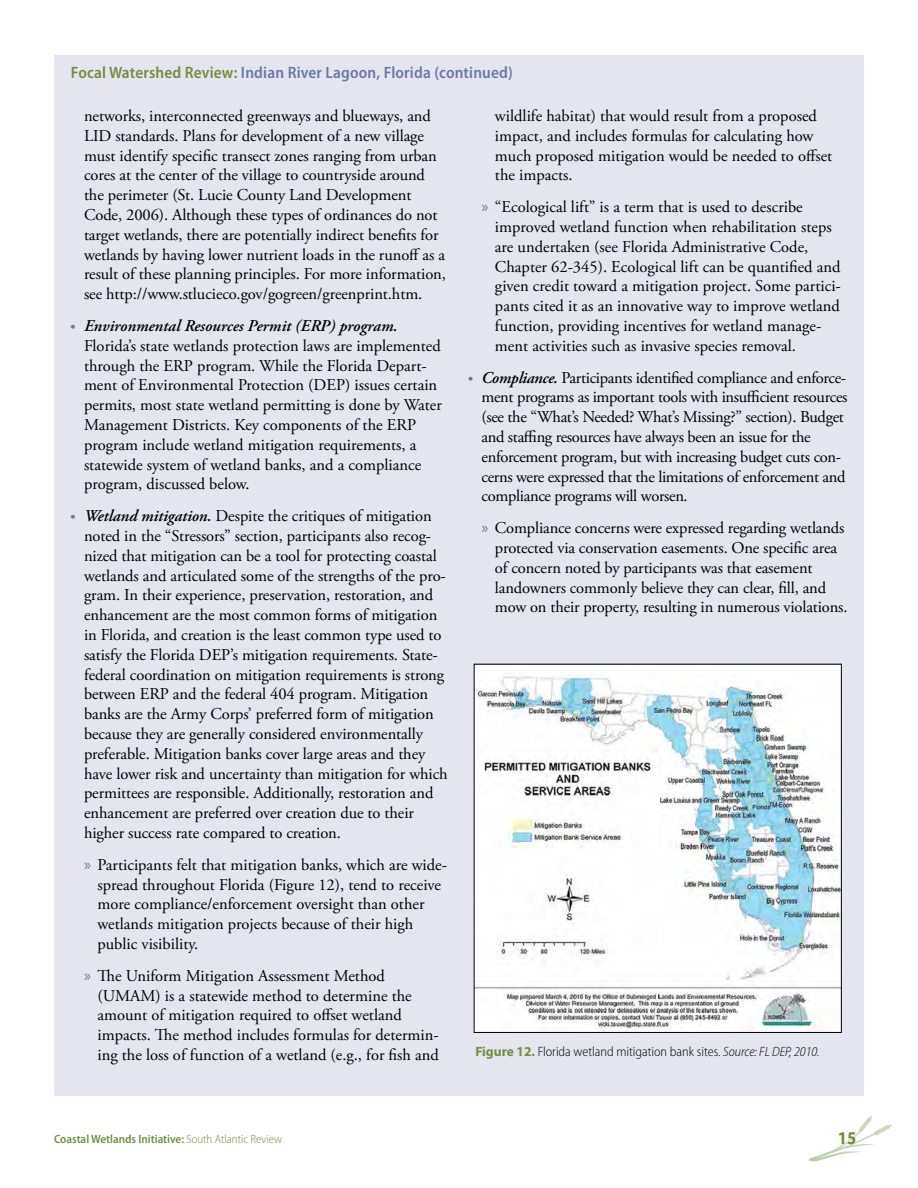
<style>
.page{position:relative;width:918px;height:1188px;background:#fff}
.page>*{position:absolute;margin:0;border:0;box-sizing:border-box;transform-origin:0 0}
.t1{font:700 semi-condensed 18px "Myriad Pro";color:#748d41}
.t2{font:16.5px/19.8px "Adobe Garamond Pro";letter-spacing:-.005em;color:#000}
.t3{font:600 semi-condensed 16.5px "Myriad Pro";letter-spacing:.01em;color:#6c79a5}
.t4{font:300 semi-condensed 13.5px "Myriad Pro";color:#000}
.t5{font:600 semi-condensed 12px "Myriad Pro";color:#748d41}
.s1{color:#748d41}
.s2{font-family:"Myriad Pro";font-weight:600;color:#6c79a5}
.s3{font-weight:600;font-style:italic}
.s4{font-family:"Myriad Pro";color:#6c79a5}
.s5{font-weight:700;font-stretch:normal;color:#748d41}
.s6{font-style:italic}
.s7{font-weight:300}
</style>
<div class="page">
<svg style="left:808px;top:1115px;width:84px;height:46px"></svg>
<div style="left:54px;top:55px;width:810px;height:1040px;background:#e4e5ee"></div>
<img style="left:476px;top:666px;width:364px;height:365px">
<div style="left:474px;top:664px;width:368px;height:369px;border:1px solid #000"></div>
<p class="t3" style="left:71px;top:63px;width:444px"><span class="s1">Focal Watershed Review:</span> Indian River Lagoon, Florida (continued)</p>
<p class="t2" style="left:84px;top:106px;width:363px">networks, interconnected greenways and blueways, and LID standards. Plans for development of a new village must identify specific transect zones ranging from urban cores at the center of the village to countryside around the perimeter (St. Lucie County Land Development Code, 2006). Although these types of ordinances do not target wetlands, there are potentially indirect benefits for wetlands by having lower nutrient loads in the runoff as a result of these planning principles. For more information, see http://www.stlucieco.gov/gogreen/greenprint.htm.</p>
<p class="t2" style="left:84px;top:316px;width:359px;text-indent:-13px"><span class="s2">•</span> <span class="s3">Environmental Resources Permit (ERP) program.<br></span>Florida’s state wetlands protection laws are implemented through the ERP program. While the Florida Depart&shy;ment of Environmental Protection (DEP) issues certain permits, most state wetland permitting is done by Water Management Districts. Key components of the ERP program include wetland mitigation requirements, a statewide system of wetland banks, and a compliance program, discussed below.</p>
<p class="t2" style="left:84px;top:507px;width:365px;text-indent:-13px"><span class="s2">•</span> <span class="s3">Wetland mitigation.</span> Despite the critiques of mitigation noted in the “Stressors” section, participants also recog&shy;nized that mitigation can be a tool for protecting coastal wetlands and articulated some of the strengths of the pro&shy;gram. In their experience, preservation, restoration, and enhancement are the most common forms of mitigation in Florida, and creation is the least common type used to satisfy the Florida DEP’s mitigation requirements. State&shy;federal coordination on mitigation requirements is strong between ERP and the federal 404 program. Mitigation banks are the Army Corps’ preferred form of mitigation because they are generally considered environmentally preferable. Mitigation banks cover large areas and they have lower risk and uncertainty than mitigation for which permittees are responsible. Additionally, restoration and enhancement are preferred over creation due to their higher success rate compared to creation.</p>
<p class="t2" style="left:97px;top:855px;width:351px;text-indent:-13px"><span class="s4">»</span> Participants felt that mitigation banks, which are wide&shy;spread throughout Florida (Figure 12), tend to receive more compliance/enforcement oversight than other wetlands mitigation projects because of their high public visibility.</p>
<p class="t2" style="left:97px;top:966px;width:343px;text-indent:-13px"><span class="s4">»</span> The Uniform Mitigation Assessment Method (UMAM) is a statewide method to determine the amount of mitigation required to offset wetland impacts. The method includes formulas for determin&shy;ing the loss of function of a wetland (e.g., for fish and</p>
<p class="t2" style="left:495px;top:106px;width:339px">wildlife habitat) that would result from a proposed impact, and includes formulas for calculating how much proposed mitigation would be needed to offset the impacts.</p>
<p class="t2" style="left:495px;top:198px;width:347px;text-indent:-13px"><span class="s4">»</span> “Ecological lift” is a term that is used to describe improved wetland function when rehabilitation steps are undertaken (see Florida Administrative Code, Chapter 62-345). Ecological lift can be quantified and given credit toward a mitigation project. Some partici&shy;pants cited it as an innovative way to improve wetland function, providing incentives for wetland manage&shy;ment activities such as invasive species removal.</p>
<p class="t2" style="left:482px;top:368px;width:368px;text-indent:-13px"><span class="s2">•</span> <span class="s3">Compliance.</span> Participants identified compliance and enforce&shy;ment programs as important tools with insufficient resources (see the “What’s Needed? What’s Missing?” section). Budget and staffing resources have always been an issue for the enforcement program, but with increasing budget cuts con&shy;cerns were expressed that the limitations of enforcement and compliance programs will worsen.</p>
<p class="t2" style="left:495px;top:519px;width:354px;text-indent:-13px"><span class="s4">»</span> Compliance concerns were expressed regarding wetlands protected via conservation easements. One specific area of concern noted by participants was that easement landowners commonly believe they can clear, fill, and mow on their property, resulting in numerous violations.</p>
<p class="t4" style="left:475px;top:1045px;width:346px"><span class="s5">Figure 12.</span> Florida wetland mitigation bank sites. <span class="s6">Source: FL DEP, 2010.</span></p>
<p class="t5" style="left:54px;top:1132px;width:230px">Coastal Wetlands Initiative: <span class="s7">South Atlantic Review</span></p>
<p class="t1" style="left:838px;top:1128px;width:20px">15</p>
</div>
